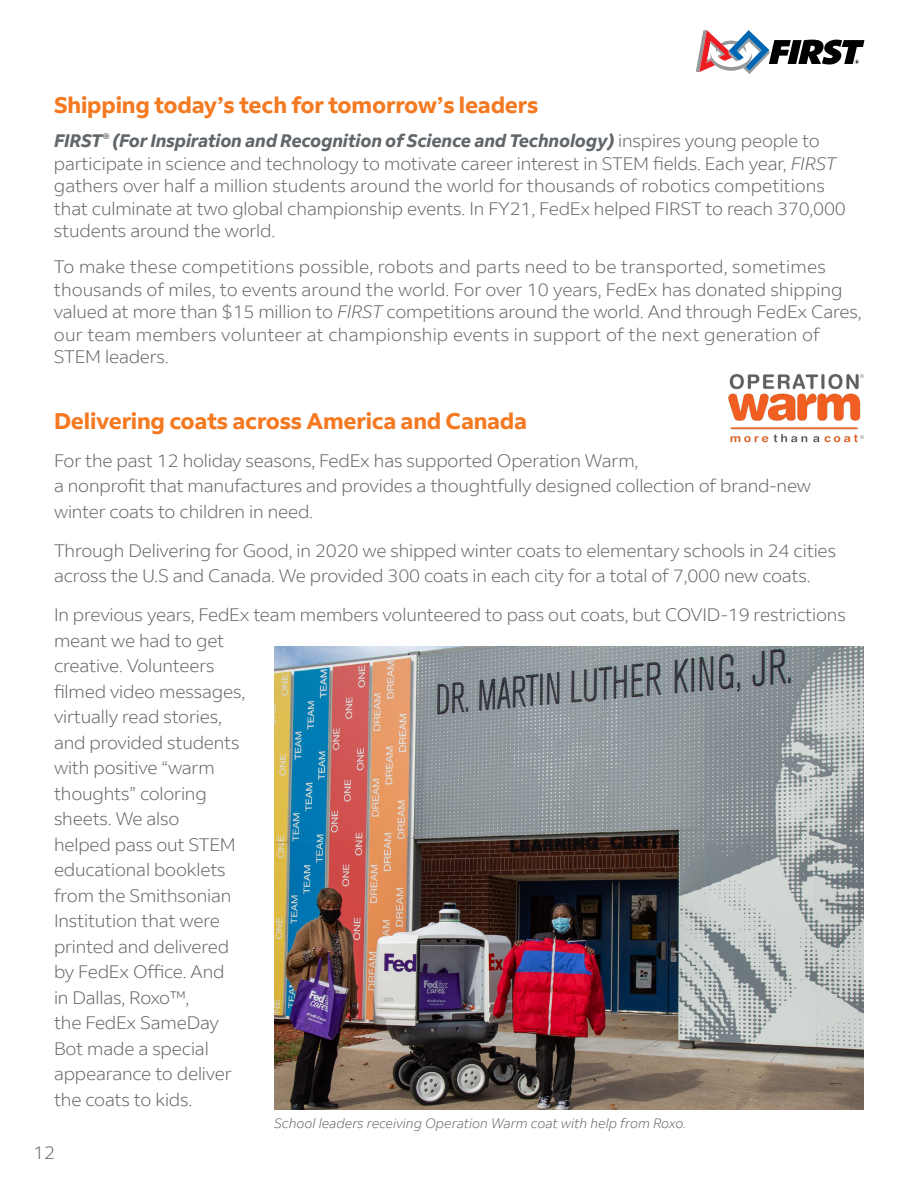
<style>
.page{position:relative;width:918px;height:1188px;background:#fff}
.page>*{position:absolute;margin:0;border:0;box-sizing:border-box;transform-origin:0 0}
.t1{font:700 22.5px "Fed Ex Sans";letter-spacing:-.01em;color:#f47920}
.t2{font:300 18px/25.5px "Fed Ex Sans";letter-spacing:-.01em;color:#61666a}
.t3{font:italic 300 13.5px "Fed Ex Sans";color:#61666a}
.s1{font-weight:700;font-style:italic}
.s2{font-style:italic}
</style>
<div class="page">
<svg style="left:696px;top:30px;width:168px;height:44px"></svg>
<img style="left:274px;top:647px;width:590px;height:462px">
<img style="left:728px;top:373px;width:136px;height:70px">
<p class="t1" style="left:54px;top:92px;width:486px">Shipping today’s tech for tomorrow’s leaders</p>
<p class="t2" style="left:54px;top:130px;width:793px;line-height:22.5px"><span class="s1">FIRST</span><sup>®</sup> <span class="s1">(For Inspiration and Recognition of Science and Technology)</span> inspires young people to participate in science and technology to motivate career interest in STEM fields. Each year, <span class="s2">FIRST </span>gathers over half a million students around the world for thousands of robotics competitions that culminate at two global championship events. In FY21, FedEx helped FIRST to reach 370,000 students around the world.</p>
<p class="t2" style="left:54px;top:256px;width:809px;line-height:22.5px">To make these competitions possible, robots and parts need to be transported, sometimes thousands of miles, to events around the world. For over 10 years, FedEx has donated shipping valued at more than $15 million to <span class="s2">FIRST</span> competitions around the world. And through FedEx Cares, our team members volunteer at championship events in support of the next generation of STEM leaders.</p>
<p class="t1" style="left:54px;top:408px;width:475px">Delivering coats across America and Canada</p>
<p class="t2" style="left:54px;top:448px;width:759px">For the past 12 holiday seasons, FedEx has supported Operation Warm,<br>a nonprofit that manufactures and provides a thoughtfully designed collection of brand-new winter coats to children in need.</p>
<p class="t2" style="left:54px;top:538px;width:784px">Through Delivering for Good, in 2020 we shipped winter coats to elementary schools in 24 cities across the U.S and Canada. We provided 300 coats in each city for a total of 7,000 new coats.</p>
<p class="t2" style="left:54px;top:602px;width:793px">In previous years, FedEx team members volunteered to pass out coats, but COVID-19 restrictions meant we had to get<br>creative. Volunteers<br>filmed video messages,<br>virtually read stories,<br>and provided students<br>with positive “warm<br>thoughts” coloring<br>sheets. We also<br>helped pass out STEM<br>educational booklets<br>from the Smithsonian<br>Institution that were<br>printed and delivered<br>by FedEx Office. And<br>in Dallas, Roxo™,<br>the FedEx SameDay<br>Bot made a special<br>appearance to deliver<br>the coats to kids.</p>
<p class="t3" style="left:274px;top:1116px;width:413px">School leaders receiving Operation Warm coat with help from Roxo.</p>
<p class="t2" style="left:33px;top:1140px;width:24px">12</p>
</div>
